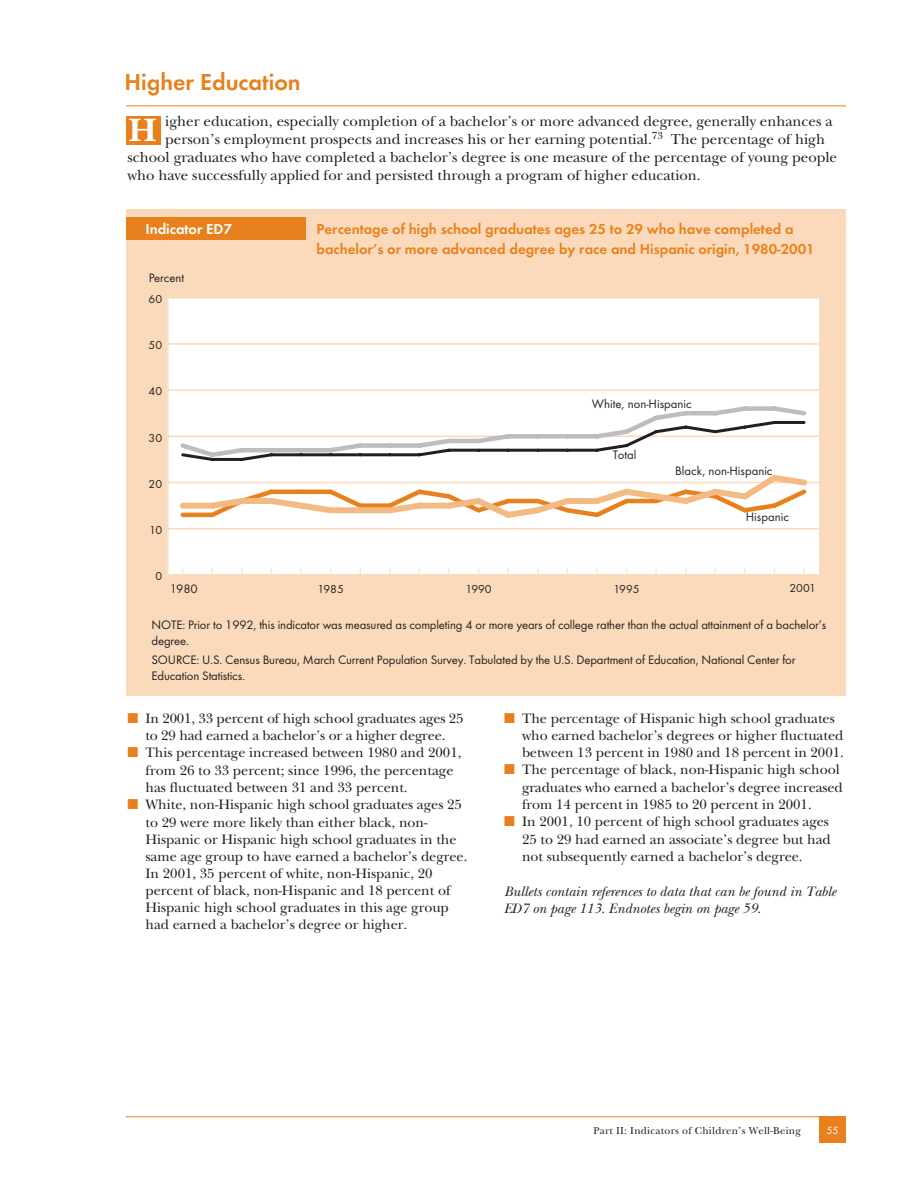
<style>
.page{position:relative;width:918px;height:1188px;background:#fff}
.page>*{position:absolute;margin:0;border:0;box-sizing:border-box;transform-origin:0 0}
.t1{font:700 33.75px "New Baskerville";color:#fff}
.t2{font:600 24px "Futura T";color:#e8811d}
.t3{font:15px "New Baskerville";color:#231f20}
.t4{font:600 15px/20.2px "Futura T";color:#e8811d}
.t5{font:600 15px "Futura T";color:#fff}
.t6{font:14.25px/17.4px "New Baskerville";color:#231f20}
.t7{font:italic 14.25px/17.1px "New Baskerville";color:#231f20}
.t8{font:12.75px/15.3px "Futura T";letter-spacing:-.01em;color:#231f20}
.t9{font:12px "Futura T";color:#231f20}
.t10{font:10.8px "Futura T";color:#fff}
.t11{font:10.5px "New Baskerville";letter-spacing:.025em;color:#231f20}
.s1{color:#e8811d}
</style>
<div class="page">
<hr style="left:126px;top:1116px;width:720px;height:1px;background:#e8811d">
<div style="left:819px;top:1116px;width:27px;height:27px;background:#e8811d"></div>
<hr style="left:126px;top:106px;width:720px;height:1px;background:#e8811d">
<div style="left:126px;top:116px;width:34px;height:29px;background:#e8811d"></div>
<div style="left:126px;top:210px;width:720px;height:486px;background:#fadabb"></div>
<div style="left:169px;top:298px;width:649px;height:276px;background:#fff"></div>
<div style="left:168px;top:298px;width:651px;height:276px;border:2px solid #fff"></div>
<svg style="left:241px;top:568px;width:2px;height:6px"></svg>
<svg style="left:300px;top:568px;width:2px;height:6px"></svg>
<svg style="left:359px;top:568px;width:2px;height:6px"></svg>
<svg style="left:389px;top:568px;width:2px;height:6px"></svg>
<svg style="left:448px;top:568px;width:2px;height:6px"></svg>
<svg style="left:507px;top:568px;width:2px;height:6px"></svg>
<svg style="left:537px;top:568px;width:2px;height:6px"></svg>
<svg style="left:596px;top:568px;width:2px;height:6px"></svg>
<svg style="left:655px;top:568px;width:2px;height:6px"></svg>
<svg style="left:744px;top:568px;width:2px;height:6px"></svg>
<svg style="left:803px;top:568px;width:2px;height:6px"></svg>
<hr style="left:167px;top:298px;width:2px;height:277px;background:#fae1d3">
<hr style="left:168px;top:574px;width:651px;height:2px;background:#fadabb">
<hr style="left:168px;top:528px;width:651px;height:2px;background:#fadabb">
<hr style="left:168px;top:482px;width:651px;height:1px;background:#fadabb">
<hr style="left:168px;top:436px;width:651px;height:1px;background:#fadabb">
<hr style="left:168px;top:389px;width:651px;height:2px;background:#fadabb">
<hr style="left:168px;top:343px;width:651px;height:2px;background:#fadabb">
<hr style="left:183px;top:513px;width:29px;height:4px;background:#e8811d">
<div style="left:360px;top:503px;width:30px;height:5px;background:#e8811d"></div>
<div style="left:183px;top:503px;width:29px;height:6px;background:#f4ba83"></div>
<svg style="left:205px;top:489px;width:161px;height:29px"></svg>
<div style="left:331px;top:507px;width:29px;height:6px;background:#f4ba83"></div>
<div style="left:360px;top:507px;width:30px;height:6px;background:#f4ba83"></div>
<svg style="left:383px;top:475px;width:428px;height:43px"></svg>
<svg style="left:177px;top:406px;width:632px;height:55px"></svg>
<div style="left:126px;top:217px;width:180px;height:22px;background:#e8811d"></div>
<h2 class="t2" style="left:124px;top:72px;width:178px">Higher Education</h2>
<h1 class="t1" style="left:129px;top:119px;width:29px">H</h1>
<p class="t3" style="left:165px;top:116px;width:669px">igher education, especially completion of a bachelor’s or more advanced degree, generally enhances a</p>
<p class="t3" style="left:165px;top:134px;width:661px">person’s employment prospects and increases his or her earning potential.<sup>73</sup> The percentage of high</p>
<p class="t3" style="left:128px;top:152px;width:711px">school graduates who have completed a bachelor’s degree is one measure of the percentage of young people</p>
<p class="t3" style="left:128px;top:170px;width:575px">who have successfully applied for and persisted through a program of higher education.</p>
<p class="t5" style="left:146px;top:222px;width:88px">Indicator ED7</p>
<p class="t4" style="left:317px;top:220px;width:500px">Percentage of high school graduates ages 25 to 29 who have completed a bachelor’s or more advanced degree by race and Hispanic origin, 1980-2001</p>
<p class="t8" style="left:149px;top:271px;width:37px">Percent</p>
<p class="t9" style="left:149px;top:294px;width:15px">60</p>
<p class="t9" style="left:149px;top:340px;width:15px">50</p>
<p class="t9" style="left:149px;top:387px;width:15px">40</p>
<p class="t9" style="left:149px;top:433px;width:15px">30</p>
<p class="t9" style="left:149px;top:479px;width:15px">20</p>
<p class="t9" style="left:149px;top:525px;width:14px">10</p>
<p class="t8" style="left:592px;top:397px;width:101px">White, non-Hispanic</p>
<p class="t8" style="left:613px;top:449px;width:25px">Total</p>
<p class="t8" style="left:675px;top:464px;width:99px">Black, non-Hispanic</p>
<p class="t8" style="left:746px;top:510px;width:45px">Hispanic</p>
<p class="t9" style="left:155px;top:571px;width:8px">0</p>
<p class="t8" style="left:170px;top:582px;width:29px">1980</p>
<p class="t9" style="left:318px;top:584px;width:28px">1985</p>
<p class="t9" style="left:465px;top:584px;width:28px">1990</p>
<p class="t9" style="left:613px;top:584px;width:28px">1995</p>
<p class="t9" style="left:789px;top:583px;width:28px">2001</p>
<p class="t8" style="left:152px;top:619px;width:676px">NOTE: Prior to 1992, this indicator was measured as completing 4 or more years of college rather than the actual attainment of a bachelor’s degree.</p>
<p class="t8" style="left:152px;top:654px;width:646px">SOURCE: U.S. Census Bureau, March Current Population Survey. Tabulated by the U.S. Department of Education, National Center for<br>Education Statistics.</p>
<p class="t6" style="left:128px;top:711px;width:338px;text-align:center"><span class="s1">■</span> In 2001, 33 percent of high school graduates ages 25 to 29 had earned a bachelor’s or a higher degree.</p>
<p class="t6" style="left:146px;top:746px;width:317px;text-indent:-18px"><span class="s1">■</span> This percentage increased between 1980 and 2001, from 26 to 33 percent; since 1996, the percentage has fluctuated between 31 and 33 percent.</p>
<p class="t6" style="left:146px;top:798px;width:323px;text-indent:-18px"><span class="s1">■</span> White, non-Hispanic high school graduates ages 25 to 29 were more likely than either black, non-Hispanic or Hispanic high school graduates in the same age group to have earned a bachelor’s degree.<br>In 2001, 35 percent of white, non-Hispanic, 20 percent of black, non-Hispanic and 18 percent of Hispanic high school graduates in this age group had earned a bachelor’s degree or higher.</p>
<p class="t6" style="left:522px;top:711px;width:323px;text-indent:-18px"><span class="s1">■</span> The percentage of Hispanic high school graduates who earned bachelor’s degrees or higher fluctuated between 13 percent in 1980 and 18 percent in 2001.</p>
<p class="t6" style="left:522px;top:763px;width:322px;text-indent:-18px"><span class="s1">■</span> The percentage of black, non-Hispanic high school graduates who earned a bachelor’s degree increased from 14 percent in 1985 to 20 percent in 2001.</p>
<p class="t6" style="left:522px;top:815px;width:310px;text-indent:-18px"><span class="s1">■</span> In 2001, 10 percent of high school graduates ages<br>25 to 29 had earned an associate’s degree but had not subsequently earned a bachelor’s degree.</p>
<p class="t7" style="left:504px;top:885px;width:334px">Bullets contain references to data that can be found in Table<br>ED7 on page 113. Endnotes begin on page 59.</p>
<p class="t11" style="left:593px;top:1127px;width:209px">Part II: Indicators of Children’s Well-Being</p>
<p class="t10" style="left:826px;top:1126px;width:14px">55</p>
</div>
